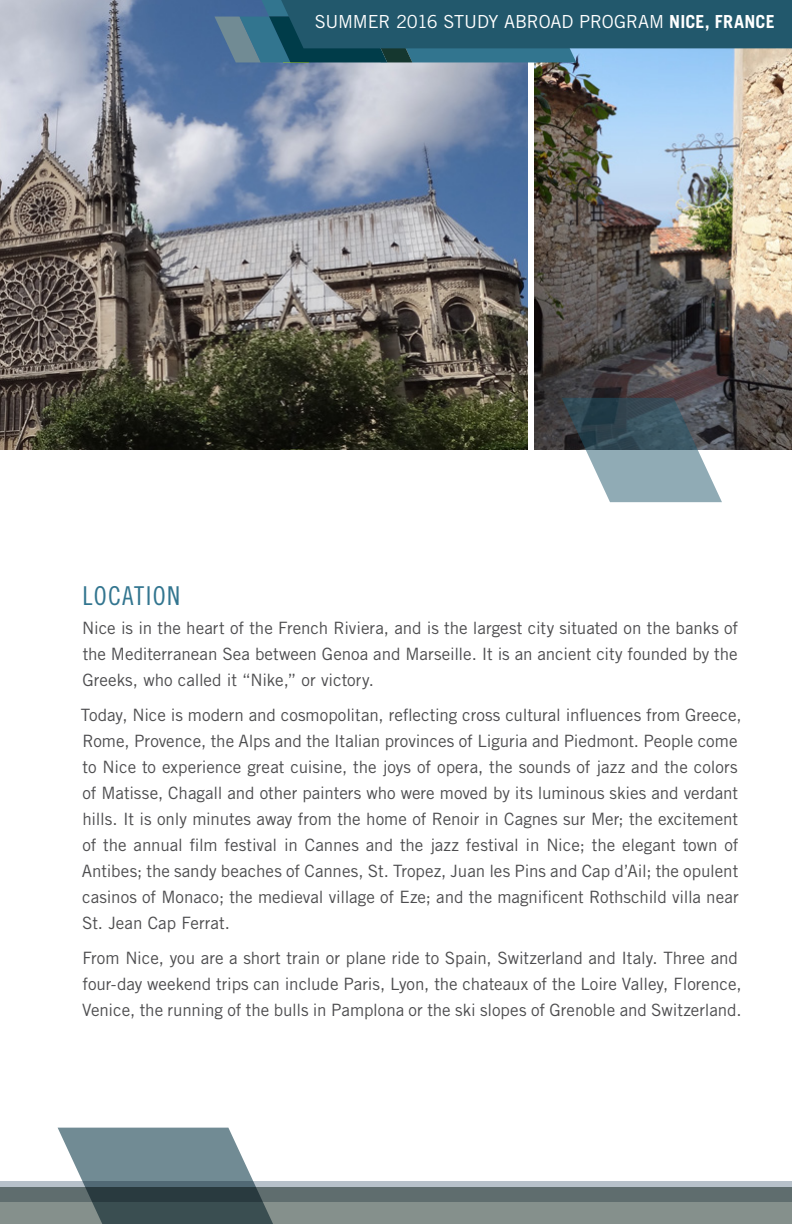
<style>
.page{position:relative;width:792px;height:1224px;background:#fff}
.page>*{position:absolute;margin:0;border:0;box-sizing:border-box;transform-origin:0 0}
.t1{font:26px "Trade Gothic LT Std Cn 18";letter-spacing:.045em;color:#32758f}
.t2{font:18px "Trade Gothic LT Std";letter-spacing:-.01em;color:#fff}
.t3{font:17px/26px "Trade Gothic LT Std";letter-spacing:-.005em;color:#4d4d4f}
.s1{font-weight:700}
</style>
<div class="page">
<img style="left:535px;top:62px;width:257px;height:388px">
<img style="left:0;top:0;width:527px;height:450px">
<svg style="left:58px;top:1128px;width:195px;height:53px"></svg>
<svg style="left:562px;top:398px;width:160px;height:104px"></svg>
<svg style="left:0;top:1202px;width:792px;height:22px;fill:#85908c"></svg>
<svg style="left:0;top:1181px;width:792px;height:21px;fill:#5f6d6e"></svg>
<svg style="left:214px;top:0;width:578px;height:62px"></svg>
<p class="t2" style="left:315px;top:11px;width:461px">SUMMER 2016 STUDY ABROAD PROGRAM <span class="s1">NICE, FRANCE</span></p>
<h1 class="t1" style="left:83px;top:580px;width:99px">LOCATION</h1>
<p class="t3" style="left:82px;top:615px;width:658px;text-align:justify">Nice is in the heart of the French Riviera, and is the largest city situated on the banks of the Mediterranean Sea between Genoa and Marseille. It is an ancient city founded by the Greeks, who called it “Nike,” or victory.</p>
<p class="t3" style="left:81px;top:702px;width:662px">Today, Nice is modern and cosmopolitan, reflecting cross cultural influences from Greece, Rome, Provence, the Alps and the Italian provinces of Liguria and Piedmont. People come to Nice to experience great cuisine, the joys of opera, the sounds of jazz and the colors of Matisse, Chagall and other painters who were moved by its luminous skies and verdant hills. It is only minutes away from the home of Renoir in Cagnes sur Mer; the excitement of the annual film festival in Cannes and the jazz festival in Nice; the elegant town of Antibes; the sandy beaches of Cannes, St. Tropez, Juan les Pins and Cap d’Ail; the opulent casinos of Monaco; the medieval village of Eze; and the magnificent Rothschild villa near St. Jean Cap Ferrat.</p>
<p class="t3" style="left:82px;top:945px;width:661px">From Nice, you are a short train or plane ride to Spain, Switzerland and Italy. Three and four-day weekend trips can include Paris, Lyon, the chateaux of the Loire Valley, Florence,<br>Venice, the running of the bulls in Pamplona or the ski slopes of Grenoble and Switzerland.</p>
</div>
